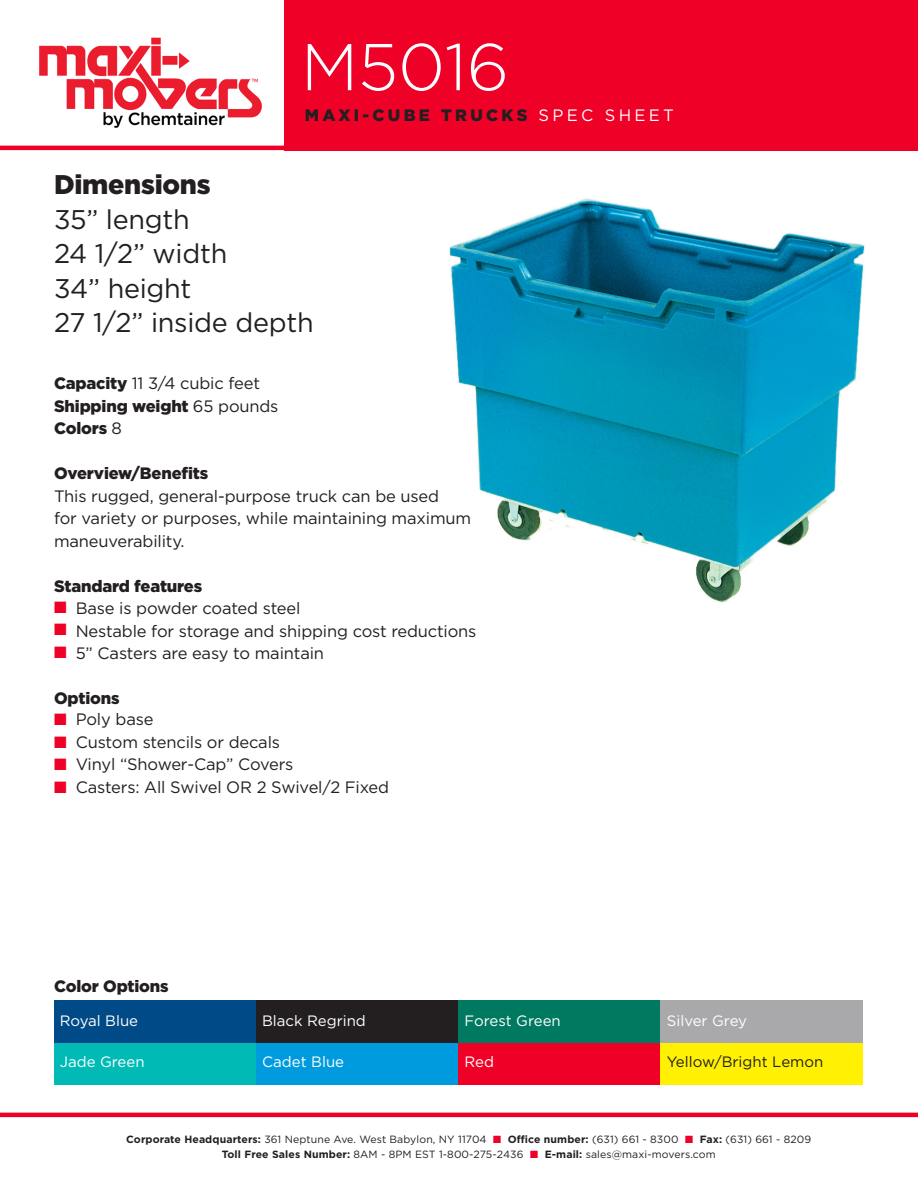
<style>
.page{position:relative;width:918px;height:1188px;background:#fff}
.page>*{position:absolute;margin:0;border:0;box-sizing:border-box;transform-origin:0 0}
.t1{font:300 66px "Gotham";color:#fff}
.t2{font:27px "Gotham";letter-spacing:-.01em;color:#231f20}
.t3{font:900 27px "Gotham";letter-spacing:-.01em;color:#231f20}
.t4{font:16.5px/22.5px "Gotham";letter-spacing:-.01em;color:#231f20}
.t5{font:900 16.5px "Gotham";letter-spacing:-.01em;color:#231f20}
.t6{font:900 16.5px "Gotham";letter-spacing:.2em;color:#231f20}
.t7{font:15px "Gotham";color:#fff}
.t8{font:15px "Gotham";color:#231f20}
.t9{font:10.5px "Gotham";letter-spacing:.01em;color:#231f20}
.s1{font-weight:400;color:#fff}
.s2{font-weight:900}
.s3{font-weight:400}
.s4{color:#ef0027}
.s5{font-weight:700}
</style>
<div class="page">
<img style="left:449px;top:198px;width:416px;height:405px">
<hr style="left:0;top:1113px;width:918px;height:4px;background:#ef0027">
<img style="left:30px;top:37px;width:242px;height:109px">
<div style="left:284px;top:0;width:634px;height:150px;background:#ef0027"></div>
<hr style="left:0;top:146px;width:320px;height:4px;background:#ef0027">
<div style="left:54px;top:1043px;width:202px;height:42px;background:#00bbb5"></div>
<div style="left:256px;top:1043px;width:202px;height:42px;background:#009bde"></div>
<div style="left:458px;top:1043px;width:202px;height:42px;background:#ef0027"></div>
<div style="left:660px;top:1043px;width:202px;height:42px;background:#fff101"></div>
<div style="left:54px;top:1001px;width:202px;height:42px;background:#004a87"></div>
<div style="left:256px;top:1001px;width:202px;height:42px;background:#231f20"></div>
<div style="left:458px;top:1001px;width:202px;height:42px;background:#007961"></div>
<div style="left:660px;top:1001px;width:202px;height:42px;background:#a9a8aa"></div>
<p class="t1" style="left:301px;top:31px;width:210px">M5016</p>
<p class="t6" style="left:305px;top:106px;width:371px">MAXI-CUBE TRUCKS <span class="s1">SPEC SHEET</span></p>
<p class="t3" style="left:54px;top:169px;width:158px">Dimensions</p>
<p class="t2" style="left:54px;top:204px;width:137px">35” length</p>
<p class="t2" style="left:54px;top:239px;width:175px">24 1/2” width</p>
<p class="t2" style="left:54px;top:273px;width:139px">34” height</p>
<p class="t2" style="left:54px;top:308px;width:261px">27 1/2” inside depth</p>
<p class="t4" style="left:54px;top:372px;width:208px"><span class="s2">Capacity</span> 11 3/4 cubic feet</p>
<p class="t5" style="left:54px;top:396px;width:226px">Shipping weight <span class="s3">65 pounds</span></p>
<p class="t5" style="left:54px;top:419px;width:69px">Colors <span class="s3">8</span></p>
<p class="t5" style="left:54px;top:464px;width:156px">Overview/Benefits</p>
<p class="t4" style="left:54px;top:484px;width:387px">This rugged, general-purpose truck can be used</p>
<p class="t4" style="left:54px;top:507px;width:419px">for variety or purposes, while maintaining maximum maneuverability.</p>
<p class="t5" style="left:54px;top:576px;width:150px">Standard features</p>
<p class="t4" style="left:54px;top:597px;width:248px"><span class="s4">■</span> Base is powder coated steel</p>
<p class="t4" style="left:54px;top:619px;width:424px"><span class="s4">■</span> Nestable for storage and shipping cost reductions</p>
<p class="t4" style="left:54px;top:642px;width:272px"><span class="s4">■</span> 5” Casters are easy to maintain</p>
<p class="t5" style="left:54px;top:689px;width:67px">Options</p>
<p class="t4" style="left:54px;top:708px;width:101px"><span class="s4">■</span> Poly base</p>
<p class="t4" style="left:54px;top:730px;width:228px"><span class="s4">■</span> Custom stencils or decals</p>
<p class="t4" style="left:54px;top:753px;width:241px"><span class="s4">■</span> Vinyl “Shower-Cap” Covers</p>
<p class="t4" style="left:54px;top:775px;width:336px"><span class="s4">■</span> Casters: All Swivel OR 2 Swivel/2 Fixed</p>
<p class="t5" style="left:54px;top:977px;width:116px">Color Options</p>
<p class="t7" style="left:60px;top:1013px;width:80px">Royal Blue</p>
<p class="t7" style="left:60px;top:1053px;width:86px">Jade Green</p>
<p class="t7" style="left:262px;top:1013px;width:105px">Black Regrind</p>
<p class="t7" style="left:262px;top:1053px;width:84px">Cadet Blue</p>
<p class="t7" style="left:465px;top:1013px;width:98px">Forest Green</p>
<p class="t7" style="left:465px;top:1053px;width:31px">Red</p>
<p class="t7" style="left:667px;top:1013px;width:82px">Silver Grey</p>
<p class="t8" style="left:667px;top:1053px;width:158px">Yellow/Bright Lemon</p>
<p class="t9" style="left:126px;top:1133px;width:687px"><span class="s5">Corporate Headquarters:</span> 361 Neptune Ave. West Babylon, NY 11704 <span class="s4">■</span> <span class="s5">Office number:</span> (631) 661 - 8300 <span class="s4">■</span> <span class="s5">Fax:</span> (631) 661 - 8209</p>
<p class="t9" style="left:222px;top:1148px;width:495px"><span class="s5">Toll Free Sales Number:</span> 8AM - 8PM EST 1-800-275-2436 <span class="s4">■</span> <span class="s5">E-mail:</span> sales@maxi-movers.com</p>
</div>
